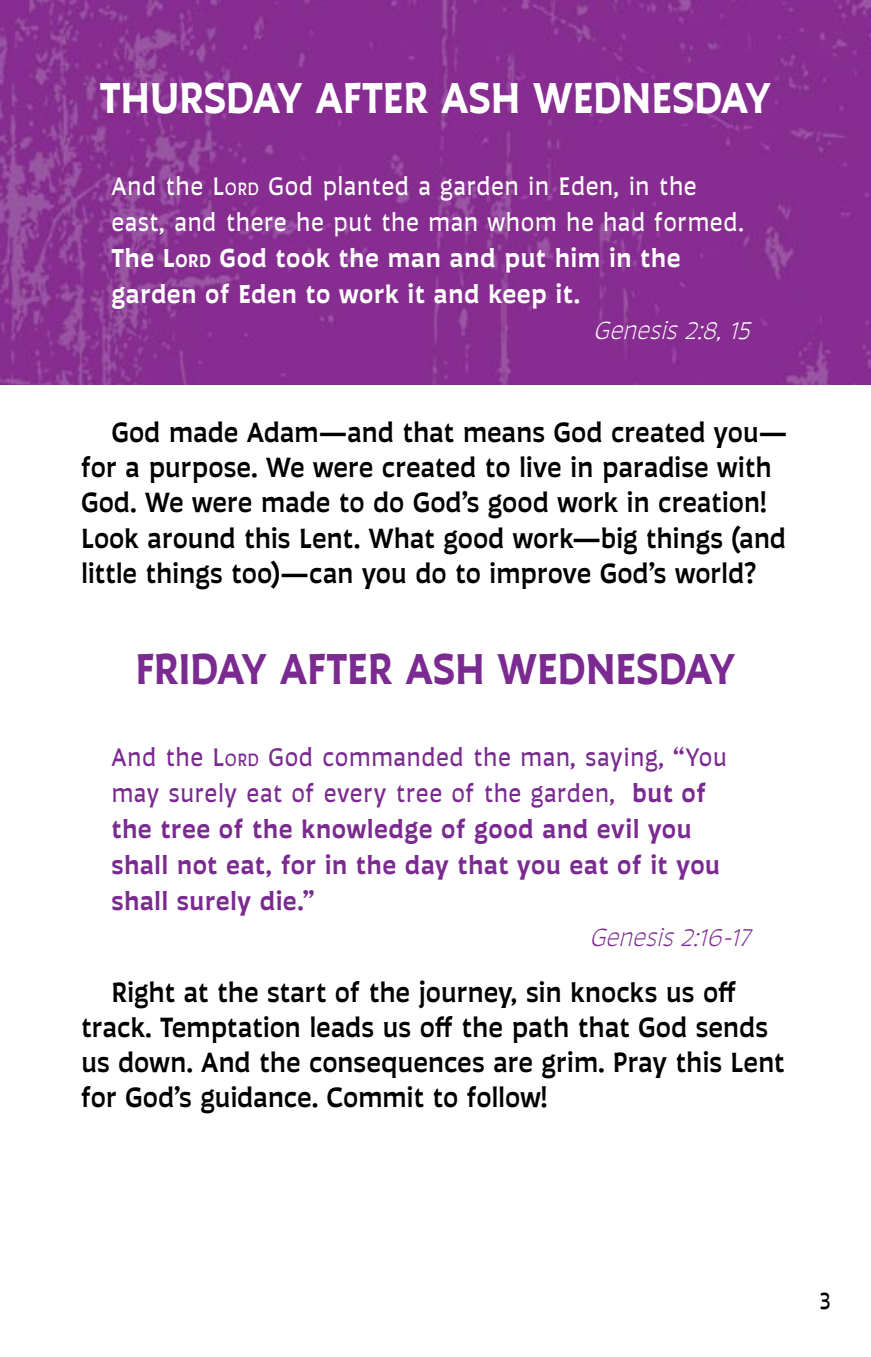
<style>
.page{position:relative;width:871px;height:1357px;background:#fff}
.page>*{position:absolute;margin:0;border:0;box-sizing:border-box;transform-origin:0 0}
.t1{font:600 45px "Auster";letter-spacing:-.01em;color:#fff}
.t2{font:600 45px "Auster";letter-spacing:-.01em;color:#7a2a90}
.t3{font:500 29.25px/35.1px "Auster";letter-spacing:-.01em;color:#000}
.t4{font:600 27px/36px "Auster";letter-spacing:.01em;color:#7a2a90}
.t5{font:27px/36px "Auster";letter-spacing:.015em;color:#fff}
.t6{font:italic 300 27px "Auster";color:#7a2a90}
.t7{font:italic 300 27px "Auster";color:#fff}
.t8{font:25.88px "Auster";color:#000;scale:.9 1}
.s1{font-style:inherit}
.s2{font-size:18.9px}
.s3{font-weight:600}
.s4{font-weight:600;font-size:18.9px}
.s5{font-weight:400}
.s6{font-weight:400;font-size:18.9px}
</style>
<div class="page">
<img style="left:0;top:0;width:871px;height:385px">
<h1 class="t1" style="left:100px;top:72px;width:673px">THURSDAY AFTER ASH WEDNESDAY</h1>
<p class="t5" style="left:111px;top:168px;width:634px">And the <span class="s1">L</span><span class="s2">ORD</span> God planted a garden in Eden, in the east, and there he put the man whom he had formed.<br><span class="s3">The</span> <span class="s3">L</span><span class="s4">ord</span> <span class="s3">God took the man and put him in the garden of Eden to work it and keep it.</span></p>
<p class="t7" style="left:593px;top:315px;width:165px">Genesis2:8,15</p>
<p class="t3" style="left:81px;top:415px;width:708px;text-indent:30px">God made Adam—and that means God created you— for a purpose. We were created to live in paradise with God. We were made to do God’s good work in creation!<br>Look around this Lent. What good work—big things (and little things too)—can you do to improve God’s world?</p>
<h1 class="t2" style="left:136px;top:643px;width:601px">FRIDAY AFTER ASH WEDNESDAY</h1>
<p class="t4" style="left:111px;top:739px;width:617px"><span class="s5">And the</span> <span class="s5">L</span><span class="s6">ORD</span> <span class="s5">God commanded the man, saying, “You may surely eat of every tree of the garden,</span> but of the tree of the knowledge of good and evil you shall not eat, for in the day that you eat of it you shall surely die.”</p>
<p class="t6" style="left:589px;top:923px;width:169px">Genesis2:16-17</p>
<p class="t3" style="left:81px;top:975px;width:705px;text-indent:30px">Right at the start of the journey, sin knocks us off track. Temptation leads us off the path that God sends us down. And the consequences are grim. Pray this Lent for God’s guidance. Commit to follow!</p>
<p class="t8" style="left:820px;top:1286px;width:14px">3</p>
</div>
